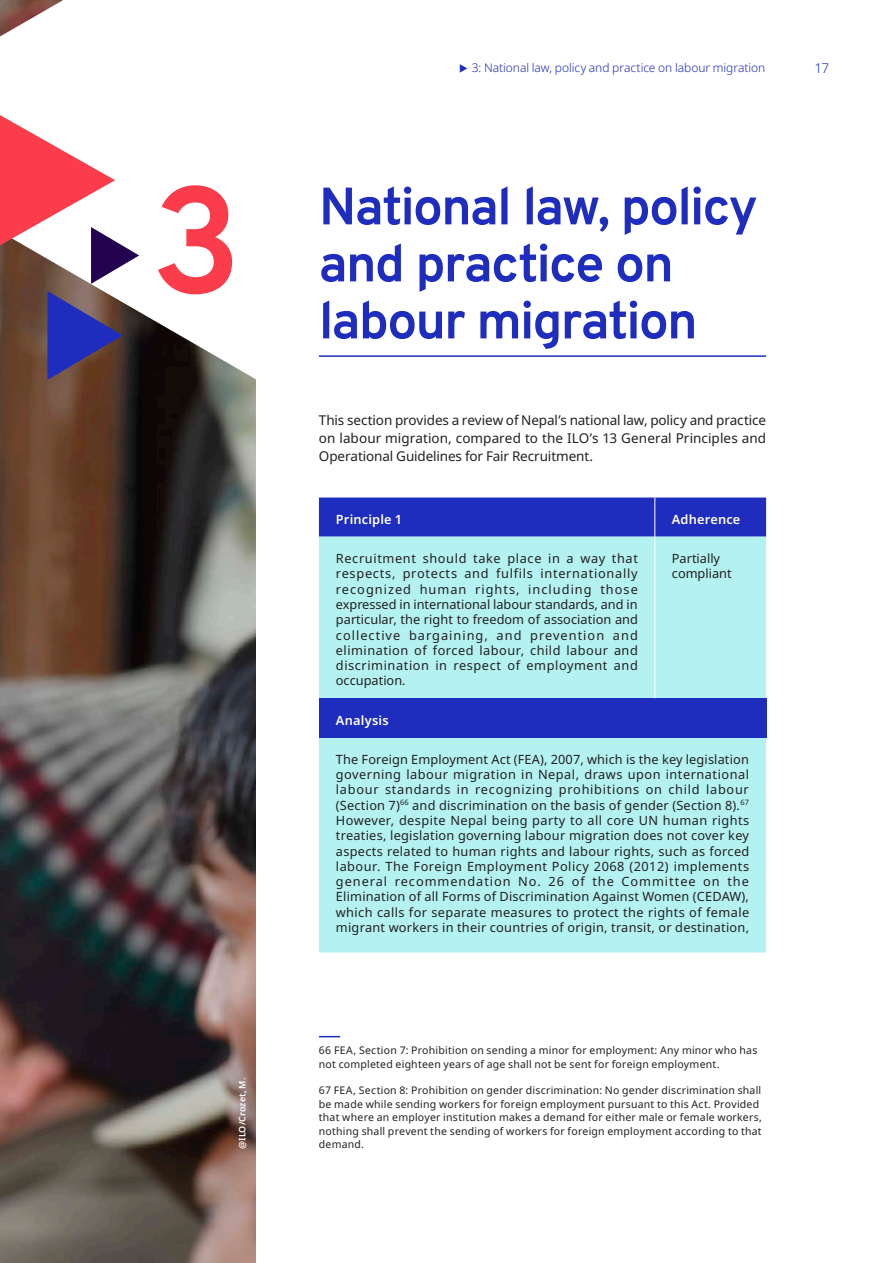
<style>
.page{position:relative;width:893px;height:1263px;background:#fff}
.page>*{position:absolute;margin:0;border:0;box-sizing:border-box;transform-origin:0 0}
.Chapter_number_ILO_b{font:700 150.6px "Overpass";color:#fa3c4b}
.Chapter_title_ILO_bl{font:700 52.5px/57px "Overpass";letter-spacing:-.03em;color:#1e2dbe}
.Body_text_black{font:13.5px/18px "Noto Sans";letter-spacing:-.01em;color:#231f20;text-align:justify}
.t1{font:300 13.5px "Noto Sans";color:#1e2dbe}
.Table_text_left_alig{font:12.75px/15.3px "Noto Sans";letter-spacing:.02em;color:#231f20;text-align:justify}
.Table_subtitle_left{font:600 12.75px "Noto Sans";letter-spacing:.015em;color:#fff}
.Table_text_left_alig-2{font:12.75px/15.3px "Noto Sans";color:#231f20}
.t2{font:300 12px "Noto Sans";letter-spacing:-.005em;color:#1e2dbe}
.Footnotes{font:10.5px/13.5px "Noto Sans";letter-spacing:.02em;color:#231f20}
.Photo_description{font:600 9px "Noto Sans";color:#fff}
</style>
<div class="page">
<hr style="left:319px;top:355px;width:447px;height:2px;background:#1e2dbe">
<div style="left:319px;top:497px;width:447px;height:40px;background:#1e2dbe"></div>
<div style="left:319px;top:537px;width:447px;height:415px;background:#b4f1f1"></div>
<div style="left:319px;top:698px;width:447px;height:39px;background:#1e2dbe"></div>
<hr style="left:655px;top:497px;width:1px;height:40px;background:#fff">
<hr style="left:655px;top:537px;width:1px;height:161px;background:#fff">
<svg style="left:319px;top:1036px;width:21px;height:1px"></svg>
<img style="left:0;top:389px;width:255px;height:874px">
<svg style="left:0;top:0;width:256px;height:389px"></svg>
<svg style="left:47px;top:291px;width:76px;height:89px"></svg>
<svg style="left:0;top:115px;width:139px;height:169px"></svg>
<p class="Chapter_number_ILO_b" style="left:151px;top:133px;width:92px">3</p>
<p class="Photo_description" style="left:236px;top:1149px;width:73px;rotate:-90deg">@ILO/Crozet, M.</p>
<p class="t2" style="left:472px;top:60px;width:295px">3: National law, policy and practice on labour migration</p>
<p class="t1" style="left:815px;top:59px;width:16px">17</p>
<p class="Chapter_title_ILO_bl" style="left:319px;top:178px;width:440px">National law, policy and practice on labour migration</p>
<p class="Body_text_black" style="left:319px;top:412px;width:449px">This section provides a review of Nepal’s national law, policy and practice on labour migration, compared to the ILO’s 13 General Principles and Operational Guidelines for Fair Recruitment.</p>
<p class="Table_subtitle_left" style="left:336px;top:510px;width:68px">Principle 1</p>
<p class="Table_subtitle_left" style="left:672px;top:510px;width:70px">Adherence</p>
<p class="Table_text_left_alig" style="left:336px;top:551px;width:304px">Recruitment should take place in a way that respects, protects and fulfils internationally recognized human rights, including those expressed in international labour standards, and in particular, the right to freedom of association and collective bargaining, and prevention and elimination of forced labour, child labour and discrimination in respect of employment and occupation.</p>
<p class="Table_text_left_alig-2" style="left:672px;top:551px;width:61px">Partially compliant</p>
<p class="Table_subtitle_left" style="left:336px;top:711px;width:54px">Analysis</p>
<p class="Table_text_left_alig" style="left:336px;top:752px;width:415px">The Foreign Employment Act (FEA), 2007, which is the key legislation governing labour migration in Nepal, draws upon international labour standards in recognizing prohibitions on child labour (Section 7)<sup>66</sup> and discrimination on the basis of gender (Section 8).<sup>67<br></sup>However, despite Nepal being party to all core UN human rights treaties, legislation governing labour migration does not cover key aspects related to human rights and labour rights, such as forced labour. The Foreign Employment Policy 2068 (2012) implements general recommendation No. 26 of the Committee on the Elimination of all Forms of Discrimination Against Women (CEDAW), which calls for separate measures to protect the rights of female migrant workers in their countries of origin, transit, or destination,</p>
<p class="Footnotes" style="left:319px;top:1044px;width:440px">66 FEA, Section 7: Prohibition on sending a minor for employment: Any minor who has not completed eighteen years of age shall not be sent for foreign employment.</p>
<p class="Footnotes" style="left:319px;top:1084px;width:444px">67 FEA, Section 8: Prohibition on gender discrimination: No gender discrimination shall be made while sending workers for foreign employment pursuant to this Act. Provided that where an employer institution makes a demand for either male or female workers, nothing shall prevent the sending of workers for foreign employment according to that demand.</p>
</div>
